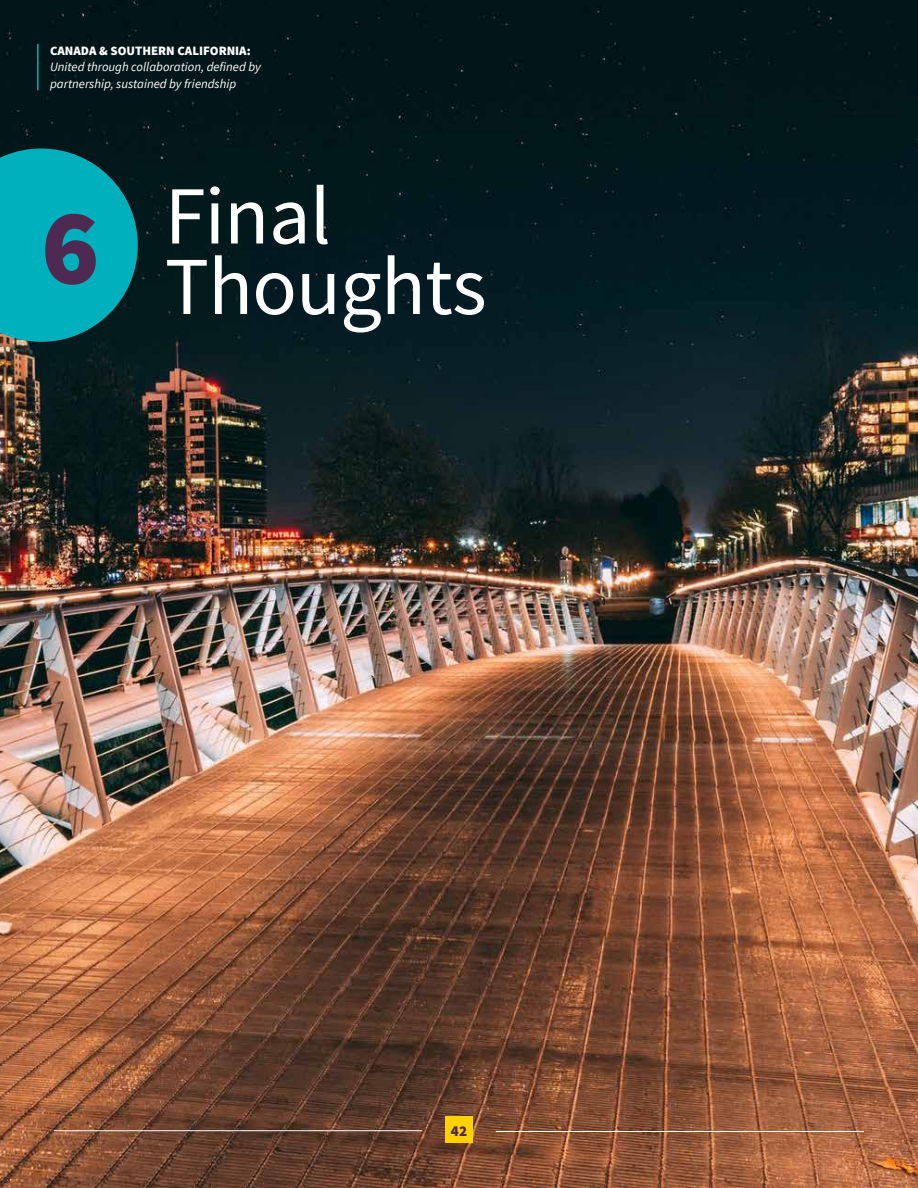
<style>
.page{position:relative;width:918px;height:1188px;background:#fff}
.page>*{position:absolute;margin:0;border:0;box-sizing:border-box;transform-origin:0 0}
.t1{font:82.5px/70.5px "Source Sans Pro";letter-spacing:-.01em;color:#fff}
.t2{font:900 15px "Source Sans Pro";color:#4e2951}
.t3{font:italic 12.75px/16.5px "Source Sans Pro";color:#fff}
.t4{font:900 12.75px "Source Sans Pro";color:#fff}
.s1{font-weight:900;font-size:108px;color:#4e2951}
</style>
<div class="page">
<img style="left:0;top:0;width:918px;height:1188px">
<hr style="left:54px;top:1130px;width:368px;height:1px;background:#fff">
<hr style="left:496px;top:1131px;width:368px;height:1px;background:#fff">
<div style="left:445px;top:1116px;width:28px;height:27px;background:#ffd100"></div>
<svg style="left:0;top:148px;width:138px;height:194px;background:#0199a5"></svg>
<hr style="left:37px;top:44px;width:2px;height:46px;background:#00b0bd">
<p class="t4" style="left:50px;top:42px;width:202px">CANADA &amp; SOUTHERN CALIFORNIA:</p>
<p class="t3" style="left:50px;top:59px;width:212px">United through collaboration, defined by partnership, sustained by friendship</p>
<h1 class="t1" style="left:165px;top:182px;width:323px;text-indent:-124px"><span class="s1">6</span> Final<br>Thoughts</h1>
<p class="t2" style="left:451px;top:1121px;width:18px">42</p>
</div>
